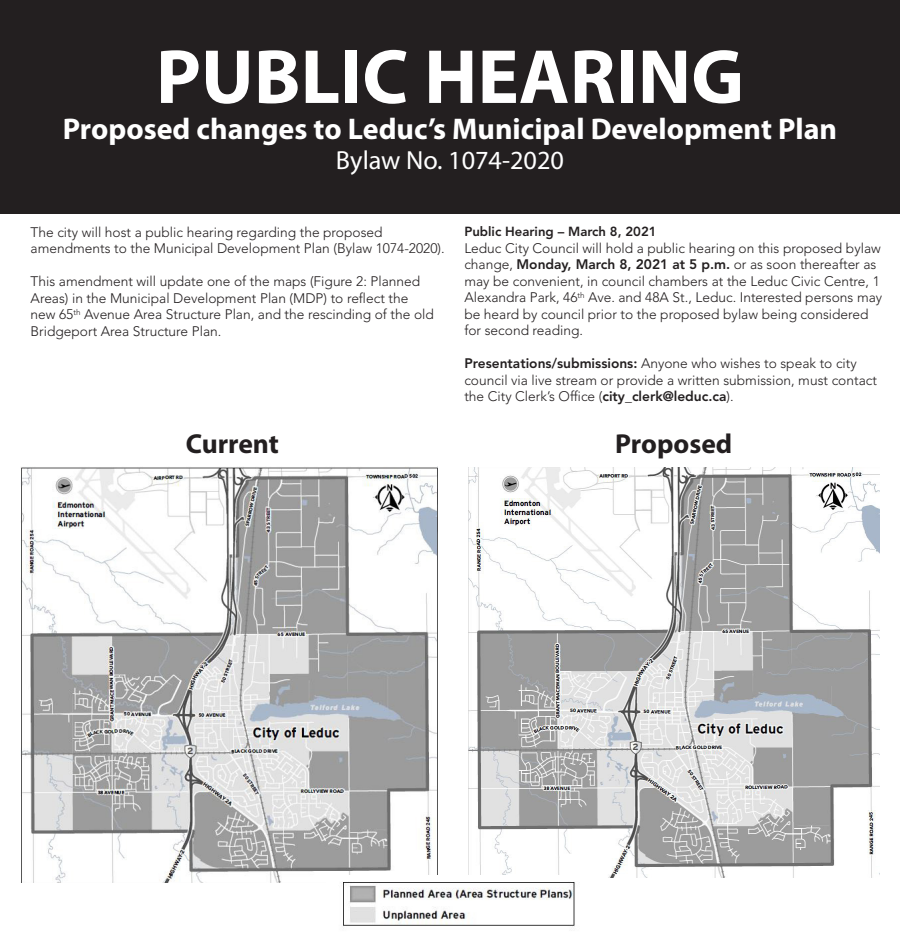
<style>
.page{position:relative;width:900px;height:937px;background:#fff}
.page>*{position:absolute;margin:0;border:0;box-sizing:border-box;transform-origin:0 0}
.t1{font:700 77.5px "Myriad Pro";color:#fff}
.t2{font:700 30px "Myriad Pro";color:#fff}
.t3{font:700 27.5px "Myriad Pro";color:#231f20}
.t4{font:26.25px "Myriad Pro";color:#fff}
.t5{font:300 13.75px/16.5px "Avenir LT Std";color:#231f20}
.t6{font:800 13.12px "Avenir LT Std";color:#231f20}
.s1{font-weight:800}
</style>
<div class="page">
<div style="left:0;top:0;width:900px;height:214px;background:#231f20"></div>
<img style="left:21px;top:467px;width:416px;height:416px">
<img style="left:468px;top:467px;width:411px;height:410px">
<img style="left:326px;top:875px;width:259px;height:52px">
<p class="t1" style="left:156px;top:26px;width:590px">PUBLIC HEARING</p>
<p class="t2" style="left:63px;top:109px;width:776px">Proposed changes to Leduc’s Municipal Development Plan</p>
<p class="t4" style="left:336px;top:146px;width:230px">Bylaw No. 1074-2020</p>
<p class="t5" style="left:31px;top:224px;width:416px">The city will host a public hearing regarding the proposed amendments to the Municipal Development Plan (Bylaw 1074-2020).</p>
<p class="t5" style="left:31px;top:273px;width:405px">This amendment will update one of the maps (Figure 2: Planned Areas) in the Municipal Development Plan (MDP) to reflect the new 65<sup>th</sup> Avenue Area Structure Plan, and the rescinding of the old Bridgeport Area Structure Plan.</p>
<p class="t6" style="left:464px;top:224px;width:194px">Public Hearing – March 8, 2021</p>
<p class="t5" style="left:464px;top:240px;width:419px">Leduc City Council will hold a public hearing on this proposed bylaw change, <span class="s1">Monday, March 8, 2021 at 5 p.m.</span> or as soon thereafter as may be convenient, in council chambers at the Leduc Civic Centre, 1<br>Alexandra Park, 46<sup>th</sup> Ave. and 48A St., Leduc. Interested persons may be heard by council prior to the proposed bylaw being considered for second reading.</p>
<p class="t5" style="left:464px;top:355px;width:414px"><span class="s1">Presentations/submissions:</span> Anyone who wishes to speak to city council via live stream or provide a written submission, must contact the City Clerk’s Office (<span class="s1">city_clerk@leduc.ca</span>).</p>
<p class="t3" style="left:186px;top:425px;width:95px">Current</p>
<p class="t3" style="left:615px;top:425px;width:119px">Proposed</p>
</div>
